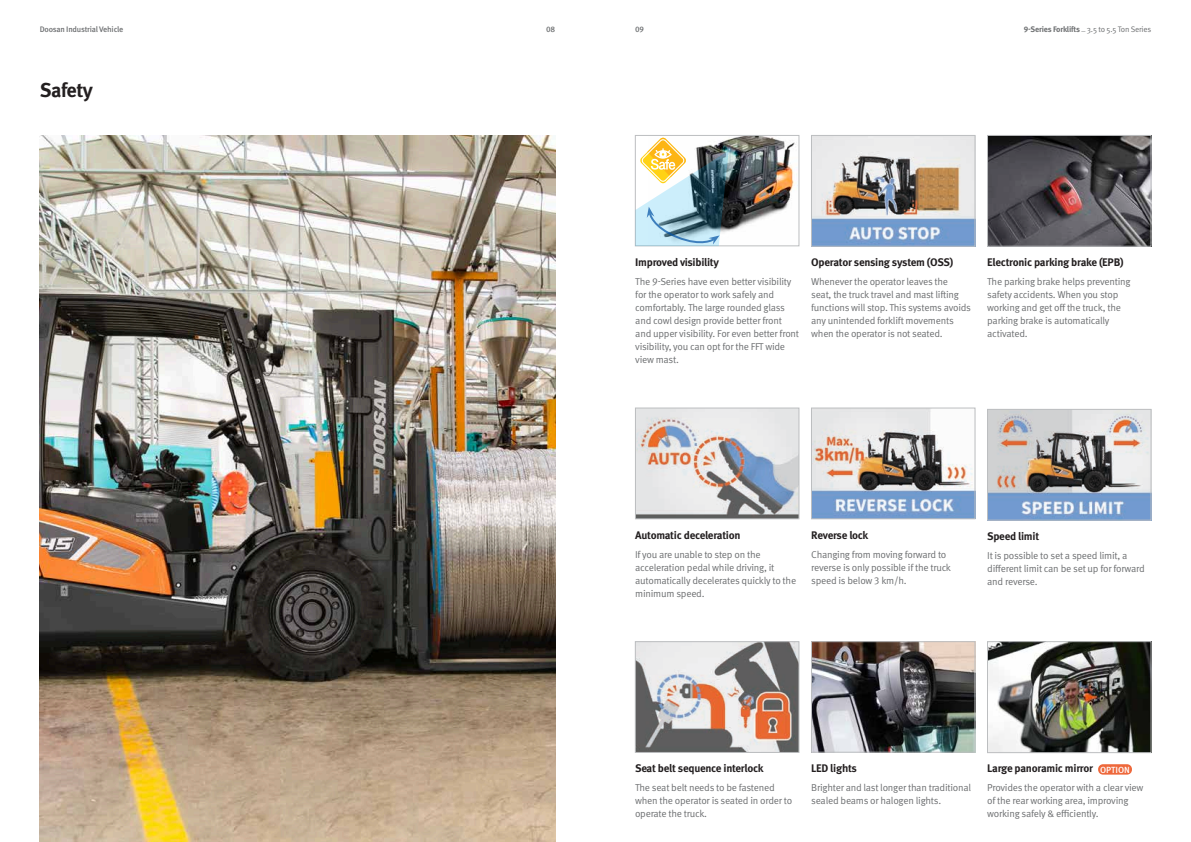
<style>
.page{position:relative;width:1191px;height:842px;background:#fff}
.page>*{position:absolute;margin:0;border:0;box-sizing:border-box;transform-origin:0 0}
.t1{font:700 20px "Meta Pro";letter-spacing:-.025em;color:#231f20}
.t2{font:700 11px "Meta Pro";letter-spacing:-.025em;color:#231f20}
.t3{font:10px/13px "Meta Pro";letter-spacing:-.025em;color:#6d6f71}
.t4{font:500 8.9px "Meta Pro";color:#fff}
.t5{font:8px "Meta Pro";letter-spacing:-.025em;color:#6d6f71}
.t6{font:500 8px "Meta Pro";letter-spacing:-.025em;color:#6d6f71}
.s1{font-weight:700}
</style>
<div class="page">
<img style="left:40px;top:135px;width:516px;height:707px">
<img style="left:637px;top:643px;width:160px;height:108px">
<div style="left:635px;top:641px;width:164px;height:112px;border:1px solid #bcbec0"></div>
<img style="left:989px;top:137px;width:160px;height:107px">
<div style="left:987px;top:135px;width:164px;height:111px;border:1px solid #bcbec0"></div>
<img style="left:637px;top:410px;width:160px;height:107px">
<div style="left:635px;top:408px;width:164px;height:111px;border:1px solid #bcbec0"></div>
<img style="left:989px;top:411px;width:160px;height:107px">
<div style="left:987px;top:409px;width:164px;height:111px;border:1px solid #bcbec0"></div>
<img style="left:813px;top:137px;width:160px;height:107px">
<div style="left:811px;top:135px;width:164px;height:111px;border:1px solid #bcbec0"></div>
<img style="left:813px;top:410px;width:160px;height:107px">
<div style="left:811px;top:408px;width:164px;height:111px;border:1px solid #bcbec0"></div>
<img style="left:728px;top:137px;width:68px;height:94px">
<div style="left:635px;top:135px;width:164px;height:111px;border:1px solid #bcbec0"></div>
<img style="left:989px;top:643px;width:160px;height:108px">
<div style="left:987px;top:641px;width:164px;height:112px;border:1px solid #bcbec0"></div>
<img style="left:813px;top:643px;width:160px;height:107px">
<div style="left:811px;top:641px;width:164px;height:111px;border:1px solid #bcbec0"></div>
<div style="left:1098px;top:764px;width:34px;height:11px;background:#ee683b;border-radius:5px"></div>
<svg style="left:635px;top:137px;width:93px;height:110px"></svg>
<p class="t6" style="left:40px;top:24px;width:85px">Doosan Industrial Vehicle</p>
<p class="t6" style="left:546px;top:24px;width:11px">08</p>
<p class="t6" style="left:635px;top:24px;width:10px">09</p>
<p class="t5" style="left:1023px;top:24px;width:129px"><span class="s1">9-Series Forklifts</span> _ 3.5 to 5.5 Ton Series</p>
<h1 class="t1" style="left:40px;top:78px;width:55px">Safety</h1>
<p class="t2" style="left:635px;top:255px;width:85px">Improved visibility</p>
<p class="t3" style="left:635px;top:275px;width:165px">The 9-Series have even better visibility for the operator to work safely and comfortably. The large rounded glass and cowl design provide better front and upper visibility. For even better front visibility, you can opt for the FFT wide view mast.</p>
<p class="t2" style="left:811px;top:255px;width:143px">Operator sensing system (OSS)</p>
<p class="t3" style="left:811px;top:275px;width:161px">Whenever the operator leaves the<br>seat, the truck travel and mast lifting functions will stop. This systems avoids any unintended forklift movements when the operator is not seated.</p>
<p class="t2" style="left:987px;top:255px;width:138px">Electronic parking brake (EPB)</p>
<p class="t3" style="left:987px;top:275px;width:145px">The parking brake helps preventing safety accidents. When you stop working and get off the truck, the parking brake is automatically activated.</p>
<p class="t2" style="left:635px;top:528px;width:107px">Automatic deceleration</p>
<p class="t3" style="left:635px;top:548px;width:162px">If you are unable to step on the acceleration pedal while driving, it automatically decelerates quickly to the minimum speed.</p>
<p class="t2" style="left:811px;top:528px;width:59px">Reverse lock</p>
<p class="t3" style="left:811px;top:548px;width:141px">Changing from moving forward to reverse is only possible if the truck speed is below 3 km/h.</p>
<p class="t2" style="left:987px;top:529px;width:53px">Speed limit</p>
<p class="t3" style="left:987px;top:549px;width:159px">It is possible to set a speed limit, a different limit can be set up for forward and reverse.</p>
<p class="t2" style="left:635px;top:761px;width:130px">Seat belt sequence interlock</p>
<p class="t3" style="left:635px;top:782px;width:159px">The seat belt needs to be fastened when the operator is seated in order to operate the truck.</p>
<p class="t2" style="left:811px;top:761px;width:47px">LED lights</p>
<p class="t3" style="left:811px;top:781px;width:161px">Brighter and last longer than traditional sealed beams or halogen lights.</p>
<p class="t2" style="left:987px;top:761px;width:107px">Large panoramic mirror</p>
<p class="t3" style="left:987px;top:781px;width:158px">Provides the operator with a clear view of the rear working area, improving working safely &amp; efficiently.</p>
<p class="t4" style="left:1100px;top:764px;width:31px">OPTION</p>
</div>
